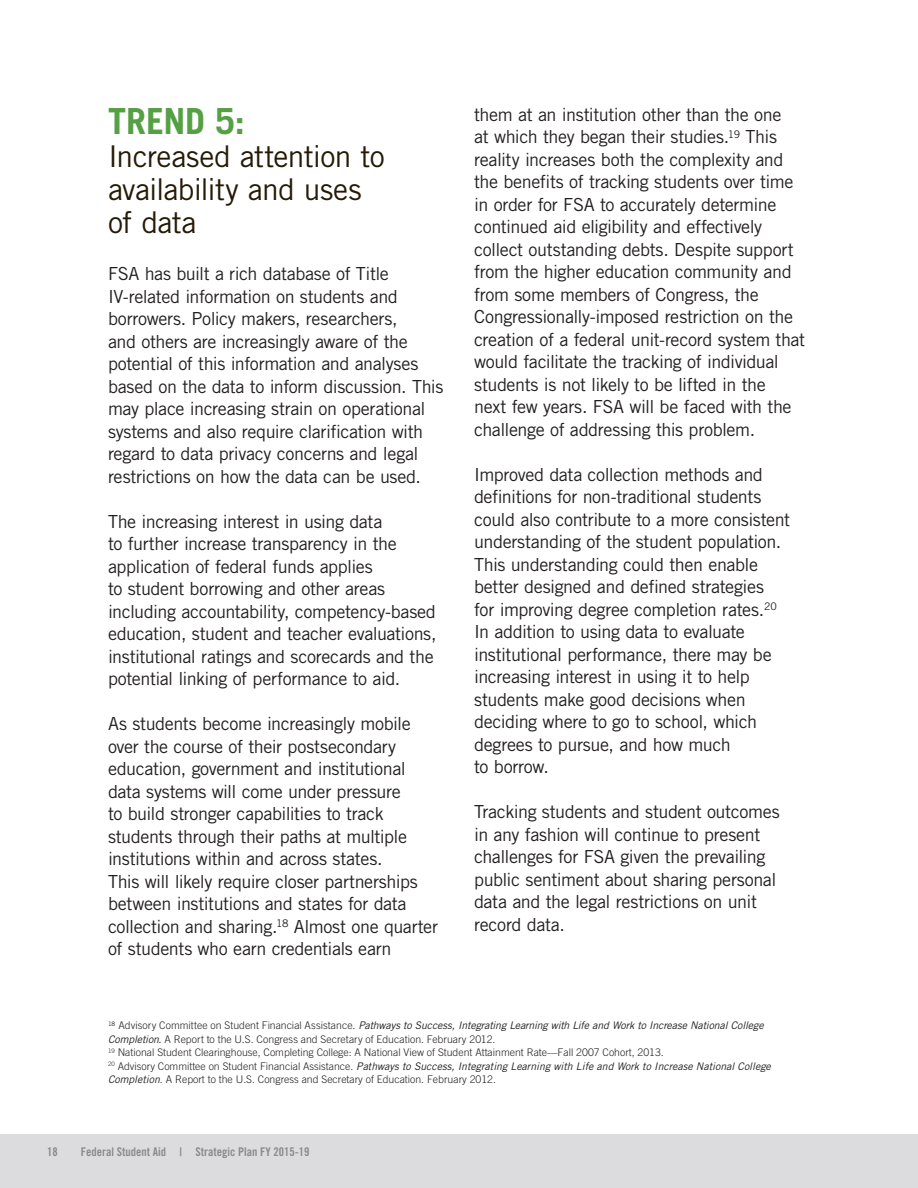
<style>
.page{position:relative;width:918px;height:1188px;background:#fff}
.page>*{position:absolute;margin:0;border:0;box-sizing:border-box;transform-origin:0 0}
.t1{font:700 36px "Trade Gothic LT Std";letter-spacing:-.005em;color:#55a044}
.t2{font:30px/33px "Trade Gothic LT Std";letter-spacing:-.02em;color:#251a05}
.t3{font:18px/22.5px "Trade Gothic LT Std";letter-spacing:-.025em;color:#231f20}
.t4{font:12px "Trade Gothic LT Std Bd Cn 20";color:#8a8a8e}
.t5{font:300 10.5px/13.5px "Trade Gothic LT Std";color:#231f20}
.s1{font-weight:400;font-style:italic}
.s2{font-weight:400}
</style>
<div class="page">
<div style="left:0;top:1134px;width:918px;height:54px;background:#dcdcde"></div>
<h1 class="t1" style="left:108px;top:108px;width:138px">TREND 5:</h1>
<h2 class="t2" style="left:108px;top:142px;width:278px">Increased attention to availability and uses of data</h2>
<p class="t3" style="left:108px;top:264px;width:337px">FSA has built a rich database of Title IV-related information on students and borrowers. Policy makers, researchers,<br>and others are increasingly aware of the potential of this information and analyses based on the data to inform discussion. This may place increasing strain on operational systems and also require clarification with regard to data privacy concerns and legal restrictions on how the data can be used.</p>
<p class="t3" style="left:108px;top:512px;width:330px">The increasing interest in using data<br>to further increase transparency in the application of federal funds applies<br>to student borrowing and other areas including accountability, competency-based education, student and teacher evaluations, institutional ratings and scorecards and the potential linking of performance to aid.</p>
<p class="t3" style="left:108px;top:714px;width:332px">As students become increasingly mobile over the course of their postsecondary education, government and institutional data systems will come under pressure<br>to build stronger capabilities to track students through their paths at multiple institutions within and across states.<br>This will likely require closer partnerships between institutions and states for data collection and sharing.<sup>18</sup> Almost one quarter of students who earn credentials earn</p>
<p class="t3" style="left:474px;top:105px;width:333px">them at an institution other than the one<br>at which they began their studies.<sup>19</sup> This reality increases both the complexity and the benefits of tracking students over time in order for FSA to accurately determine continued aid eligibility and effectively collect outstanding debts. Despite support from the higher education community and from some members of Congress, the Congressionally-imposed restriction on the creation of a federal unit-record system that would facilitate the tracking of individual students is not likely to be lifted in the<br>next few years. FSA will be faced with the challenge of addressing this problem.</p>
<p class="t3" style="left:474px;top:465px;width:318px">Improved data collection methods and definitions for non-traditional students could also contribute to a more consistent understanding of the student population.<br>This understanding could then enable better designed and defined strategies<br>for improving degree completion rates.<sup>20<br></sup>In addition to using data to evaluate institutional performance, there may be increasing interest in using it to help students make good decisions when deciding where to go to school, which degrees to pursue, and how much<br>to borrow.</p>
<p class="t3" style="left:474px;top:802px;width:307px">Tracking students and student outcomes in any fashion will continue to present challenges for FSA given the prevailing public sentiment about sharing personal data and the legal restrictions on unit record data.</p>
<p class="t5" style="left:108px;top:1020px;width:664px"><sup>18</sup> Advisory Committee on Student Financial Assistance. <span class="s1">Pathways to Success, Integrating Learning with Life and Work to Increase National College Completion</span><span class="s2">.</span> A Report to the U.S. Congress and Secretary of Education. February 2012.<br><sup>19</sup> National Student Clearinghouse, Completing College: A National View of Student Attainment Rate—Fall 2007 Cohort, 2013.<br><sup>20</sup> Advisory Committee on Student Financial Assistance. <span class="s1">Pathways to Success, Integrating Learning with Life and Work to Increase National College Completion</span>. A Report to the U.S. Congress and Secretary of Education. February 2012.</p>
<p class="t4" style="left:47px;top:1147px;width:12px">18</p>
<p class="t4" style="left:81px;top:1147px;width:230px">Federal Student Aid | Strategic Plan FY 2015-19</p>
</div>
